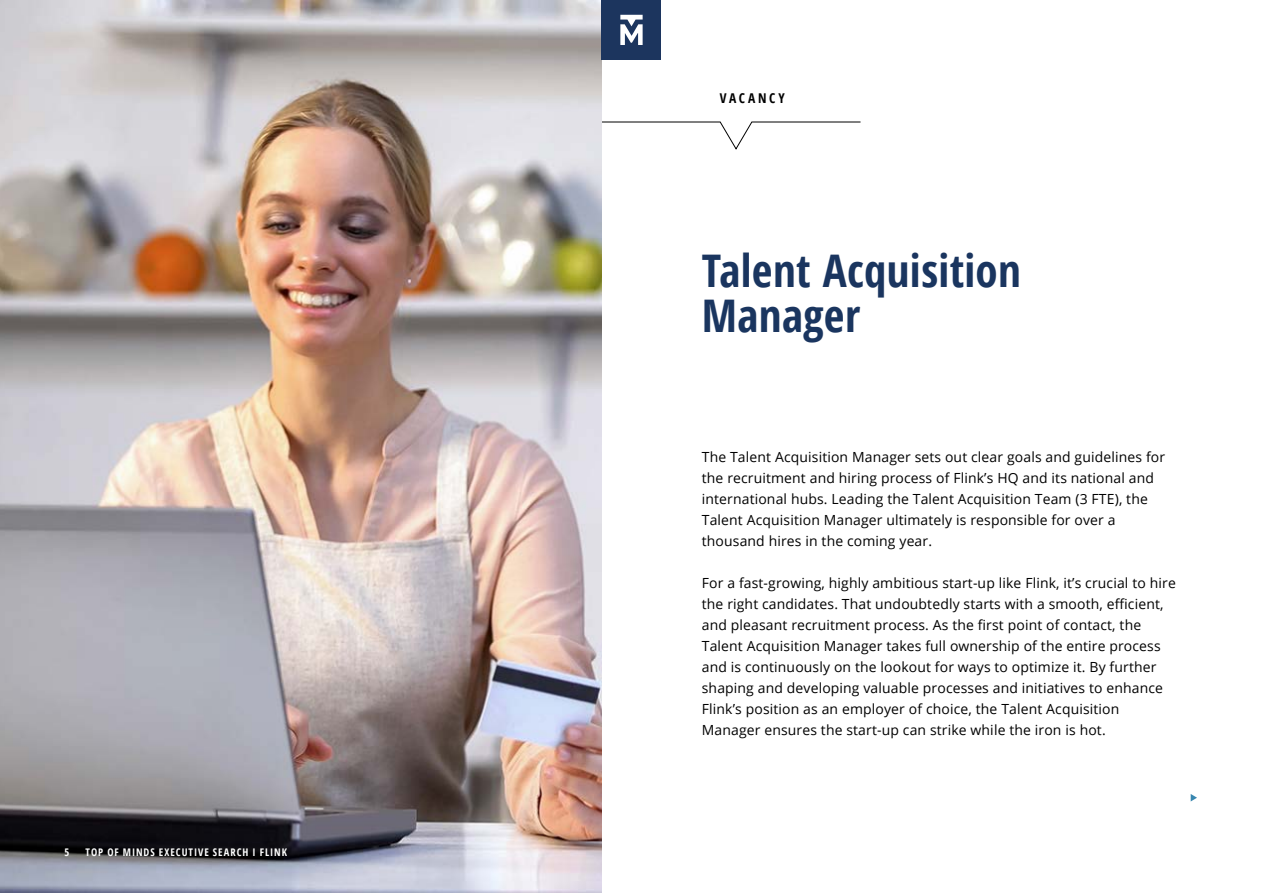
<style>
.page{position:relative;width:1263px;height:893px;background:#fff}
.page>*{position:absolute;margin:0;border:0;box-sizing:border-box;transform-origin:0 0}
.t1{font:700 condensed 45px/45px "Open Sans";letter-spacing:.005em;color:#1a355f}
.t2{font:13.95px/21px "Open Sans";letter-spacing:.01em;color:#000}
.t3{font:700 condensed 13.5px "Open Sans";letter-spacing:.205em;color:#000}
.t4{font:700 condensed 10.5px "Open Sans";letter-spacing:.095em;color:#fff}
</style>
<div class="page">
<svg style="left:601px;top:122px;width:260px;height:28px"></svg>
<img style="left:0;top:0;width:601px;height:893px">
<svg style="left:1191px;top:794px;width:6px;height:7px"></svg>
<div style="left:601px;top:0;width:60px;height:60px;background:#1c355e"></div>
<svg style="left:620px;top:15px;width:23px;height:30px"></svg>
<p class="t4" style="left:64px;top:845px;width:6px">5</p>
<p class="t4" style="left:86px;top:845px;width:203px">TOP OF MINDS EXECUTIVE SEARCH I FLINK</p>
<p class="t3" style="left:720px;top:89px;width:66px">VACANCY</p>
<h1 class="t1" style="left:702px;top:247px;width:321px">Talent Acquisition<br>Manager</h1>
<p class="t2" style="left:702px;top:446px;width:465px">The Talent Acquisition Manager sets out clear goals and guidelines for the recruitment and hiring process of Flink’s HQ and its national and international hubs. Leading the Talent Acquisition Team (3 FTE), the Talent Acquisition Manager ultimately is responsible for over a thousand hires in the coming year.</p>
<p class="t2" style="left:702px;top:572px;width:475px">For a fast-growing, highly ambitious start-up like Flink, it’s crucial to hire the right candidates. That undoubtedly starts with a smooth, efficient, and pleasant recruitment process. As the first point of contact, the Talent Acquisition Manager takes full ownership of the entire process and is continuously on the lookout for ways to optimize it. By further shaping and developing valuable processes and initiatives to enhance Flink’s position as an employer of choice, the Talent Acquisition Manager ensures the start-up can strike while the iron is hot.</p>
</div>
